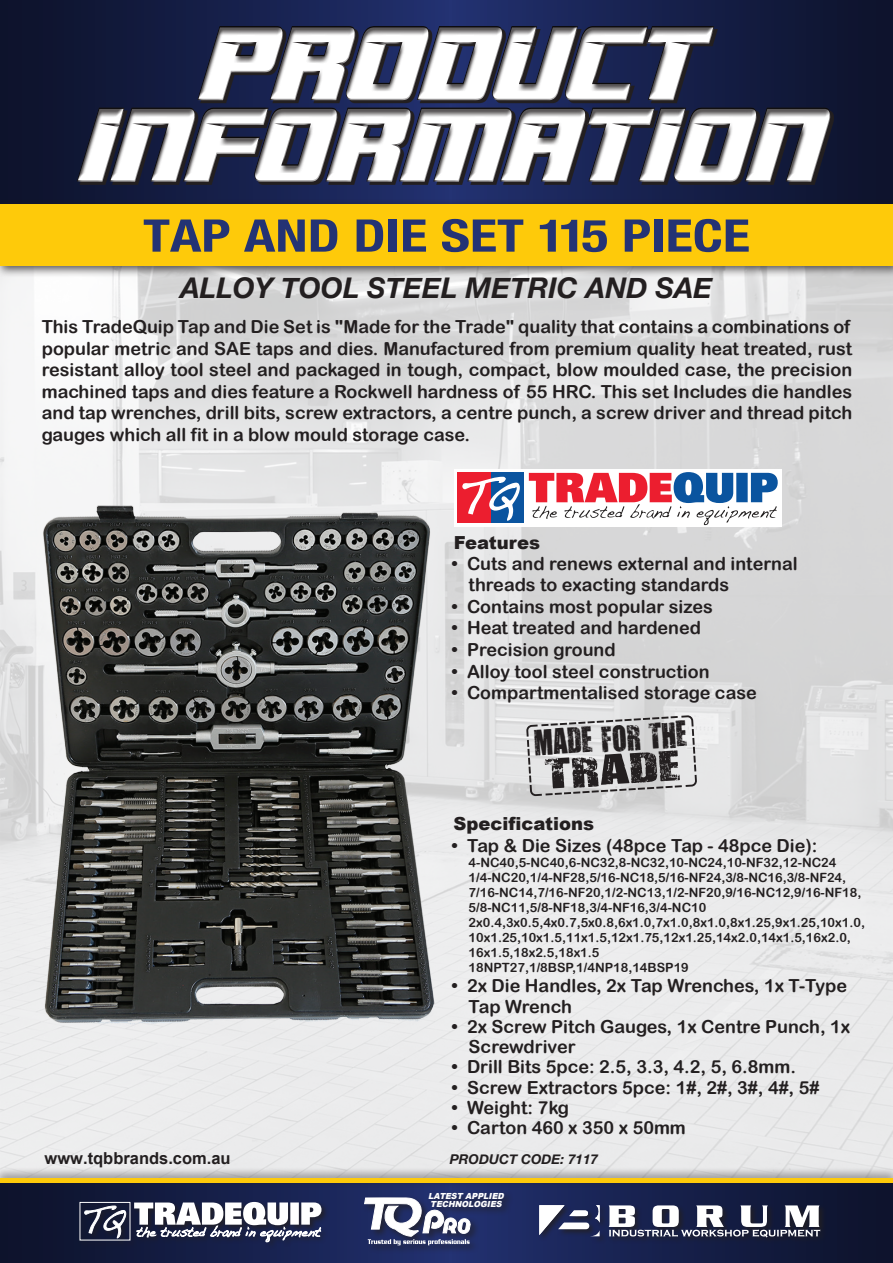
<style>
.page{position:relative;width:893px;height:1263px;background:#fff}
.page>*{position:absolute;margin:0;border:0;box-sizing:border-box;transform-origin:0 0}
.t1{font:126.45px "BESTINCLASS";letter-spacing:.02em;color:#fff;scale:.76 1}
.t2{font:700 condensed 45px "Helvetica Neue";color:#243374;scale:1.25 1}
.t3{font:34.8px "You Are Loved";color:#231f20;scale:1.75 1}
.t4{font:29.85px "You Are Loved";color:#231f20}
.t5{font:italic 700 28.5px "Helvetica Neue";color:#231f20}
.t6{font:18px/21.6px "Arial Rounded MT Bold";color:#231f20}
.t7{font:900 18px "Arial";color:#231f20}
.t8{font:700 16.5px "Arial";color:#231f20}
.t9{font:italic 700 13.5px "Helvetica Neue";color:#231f20}
.t10{font:12.75px/15px "Arial Rounded MT Bold";color:#231f20}
.t11{font:italic 900 8.4px/7.9px "Arial";color:#fff;scale:.96 1}
</style>
<div class="page">
<img style="left:0;top:277px;width:893px;height:890px">
<svg style="left:0;top:0;width:893px;height:199px;background:#121a3d"></svg>
<svg style="left:0;top:1189px;width:893px;height:74px;background:#151e46"></svg>
<div style="left:0;top:199px;width:893px;height:78px;background:#231f20;opacity:.75"></div>
<div style="left:0;top:204px;width:893px;height:62px;background:#feca0a"></div>
<div style="left:73px;top:21px;width:763px;height:170px;background:#fff;opacity:.75"></div>
<div style="left:72px;top:17px;width:762px;height:170px;background:#231f20;opacity:.75"></div>
<div style="left:78px;top:1201px;width:251px;height:48px;background:#231f20;opacity:.75"></div>
<div style="left:79px;top:1202px;width:51px;height:38px;border:1px solid #fff"></div>
<svg style="left:84px;top:1205px;width:42px;height:34px"></svg>
<svg style="left:134px;top:1202px;width:187px;height:40px"></svg>
<div style="left:538px;top:1204px;width:289px;height:40px;background:#231f20;opacity:.75"></div>
<svg style="left:609px;top:1205px;width:211px;height:33px"></svg>
<svg style="left:539px;top:1205px;width:61px;height:31px"></svg>
<div style="left:0;top:1167px;width:893px;height:22px;background:#231f20;opacity:.75"></div>
<hr style="left:0;top:1179px;width:893px;height:4px;background:#feca0a">
<div style="left:427px;top:1190px;width:87px;height:26px;background:#231f20;opacity:.75"></div>
<div style="left:363px;top:1195px;width:117px;height:60px;background:#231f20;opacity:.75"></div>
<svg style="left:364px;top:1197px;width:107px;height:48px"></svg>
<div style="left:454px;top:469px;width:327px;height:57px;background:#fff"></div>
<div style="left:490px;top:473px;width:34px;height:50px;background:#0a549f"></div>
<div style="left:457px;top:473px;width:34px;height:50px;background:#ec1e2f"></div>
<svg style="left:462px;top:476px;width:58px;height:45px"></svg>
<svg style="left:529px;top:472px;width:249px;height:53px"></svg>
<svg style="left:526px;top:715px;width:172px;height:81px;background:#d6d6d7"></svg>
<img style="left:38px;top:496px;width:398px;height:542px">
<h1 class="t1" style="left:198px;top:-9px;width:657px">PRODUCT</h1>
<h1 class="t1" style="left:78px;top:72px;width:974px">INFORMATION</h1>
<h2 class="t2" style="left:143px;top:208px;width:487px">TAP AND DIE SET 115 PIECE</h2>
<h3 class="t5" style="left:180px;top:270px;width:534px">ALLOY TOOL STEEL METRIC AND SAE</h3>
<p class="t6" style="left:42px;top:316px;width:812px;text-align:justify">This TradeQuip Tap and Die Set is "Made for the Trade" quality that contains a combinations of popular metric and SAE taps and dies. Manufactured from premium quality heat treated, rust resistant alloy tool steel and packaged in tough, compact, blow moulded case, the precision machined taps and dies feature a Rockwell hardness of 55 HRC. This set Includes die handles and tap wrenches, drill bits, screw extractors, a centre punch, a screw driver and thread pitch gauges which all fit in a blow mould storage case.</p>
<p class="t7" style="left:454px;top:529px;width:88px">Features</p>
<p class="t6" style="left:469px;top:552px;width:331px;text-indent:-17px">• Cuts and renews external and internal threads to exacting standards</p>
<p class="t6" style="left:452px;top:595px;width:263px">• Contains most popular sizes</p>
<p class="t6" style="left:452px;top:617px;width:251px">• Heat treated and hardened</p>
<p class="t6" style="left:452px;top:639px;width:166px">• Precision ground</p>
<p class="t6" style="left:452px;top:660px;width:259px">• Alloy tool steel construction</p>
<p class="t6" style="left:452px;top:682px;width:307px">• Compartmentalised storage case</p>
<h3 class="t4" style="left:532px;top:723px;width:155px;rotate:-4deg">MADE FOR THE</h3>
<h3 class="t3" style="left:543px;top:751px;width:79px;rotate:-4deg">TRADE</h3>
<p class="t7" style="left:453px;top:810px;width:142px">Specifications</p>
<p class="t8" style="left:45px;top:1147px;width:188px">www.tqbbrands.com.au</p>
<p class="t6" style="left:452px;top:835px;width:367px">• Tap &amp; Die Sizes (48pce Tap - 48pce Die):</p>
<p class="t10" style="left:469px;top:855px;width:398px">4-NC40,5-NC40,6-NC32,8-NC32,10-NC24,10-NF32,12-NC24<br>1/4-NC20,1/4-NF28,5/16-NC18,5/16-NF24,3/8-NC16,3/8-NF24, 7/16-NC14,7/16-NF20,1/2-NC13,1/2-NF20,9/16-NC12,9/16-NF18, 5/8-NC11,5/8-NF18,3/4-NF16,3/4-NC10<br>2x0.4,3x0.5,4x0.7,5x0.8,6x1.0,7x1.0,8x1.0,8x1.25,9x1.25,10x1.0, 10x1.25,10x1.5,11x1.5,12x1.75,12x1.25,14x2.0,14x1.5,16x2.0, 16x1.5,18x2.5,18x1.5<br>18NPT27,1/8BSP,1/4NP18,14BSP19</p>
<p class="t6" style="left:469px;top:976px;width:380px;line-height:20.2px;text-indent:-17px">• 2x Die Handles, 2x Tap Wrenches, 1x T-Type<br>Tap Wrench</p>
<p class="t6" style="left:469px;top:1016px;width:383px;line-height:20.2px;text-indent:-17px">• 2x Screw Pitch Gauges, 1x Centre Punch, 1x<br>Screwdriver</p>
<p class="t6" style="left:452px;top:1056px;width:346px">• Drill Bits 5pce: 2.5, 3.3, 4.2, 5, 6.8mm.</p>
<p class="t6" style="left:452px;top:1076px;width:369px">• Screw Extractors 5pce: 1#, 2#, 3#, 4#, 5#</p>
<p class="t6" style="left:452px;top:1096px;width:119px">• Weight: 7kg</p>
<p class="t6" style="left:452px;top:1117px;width:236px">• Carton 460 x 350 x 50mm</p>
<p class="t9" style="left:450px;top:1150px;width:150px">PRODUCT CODE: 7117</p>
<p class="t11" style="left:428px;top:1191px;width:83px">LATEST APPLIED<br>TECHNOLOGIES</p>
</div>
